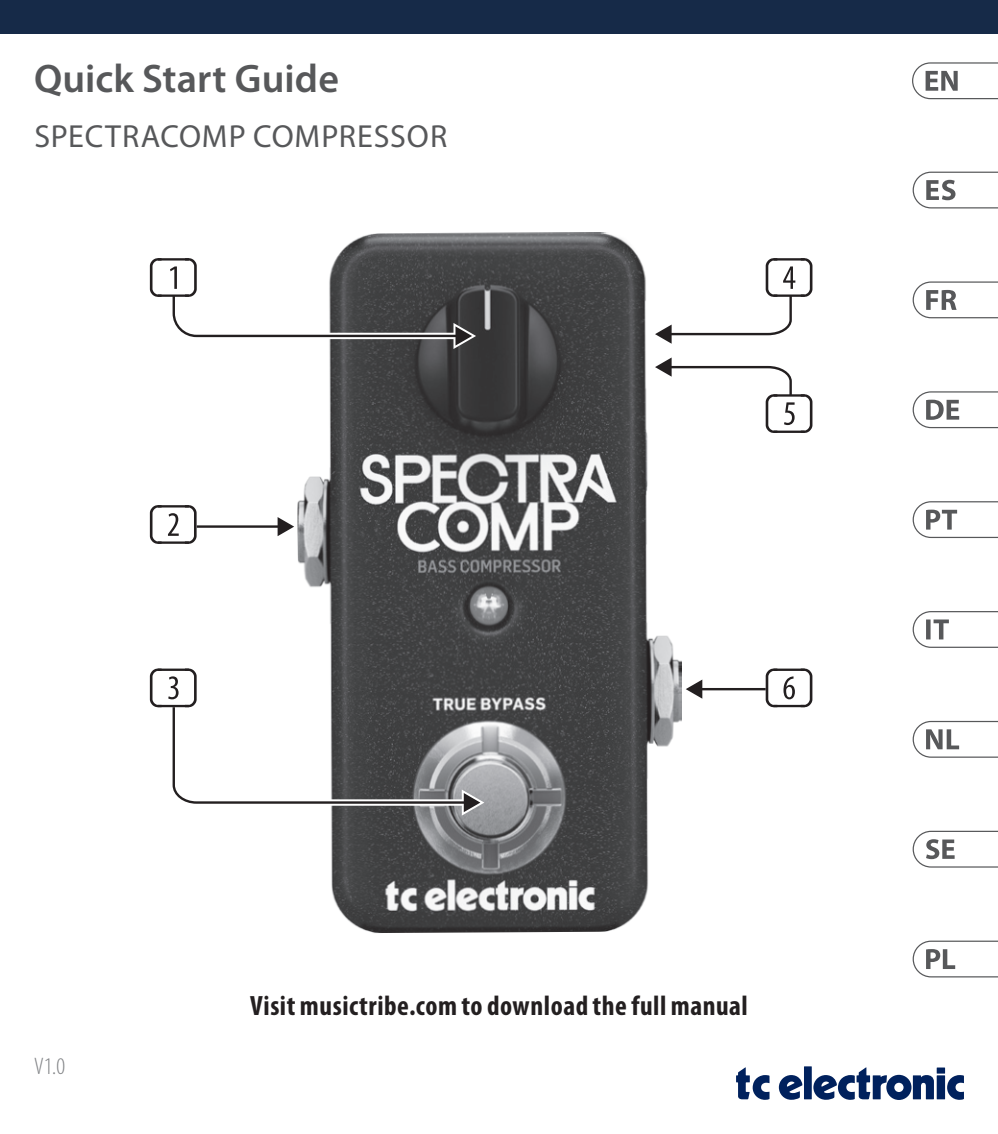
<style>
.page{position:relative;width:998px;height:1134px;background:#fff}
.page>*{position:absolute;margin:0;border:0;box-sizing:border-box;transform-origin:0 0}
.t1{font:52px "SQF Round Cond 1 D V1";color:#231f20}
.t2{font:600 40px "Myriad Pro";color:#57585a}
.t3{font:32px "Myriad Pro";letter-spacing:.03em;color:#57585a}
.Getting_Started_-_Te{font:700 condensed 28px "Myriad Pro";letter-spacing:.02em;color:#231f20}
.CVR_-_Item_Num{font:300 condensed 24px "Myriad Pro";color:#808285}
</style>
<div class="page">
<img style="left:297px;top:232px;width:385px;height:701px">
<svg style="left:172px;top:705px;width:316px;height:114px"></svg>
<hr style="left:197px;top:525px;width:83px;height:3px;background:#231f20">
<svg style="left:278px;top:517px;width:16px;height:19px"></svg>
<hr style="left:699px;top:688px;width:67px;height:2px;background:#231f20">
<svg style="left:686px;top:679px;width:16px;height:20px"></svg>
<svg style="left:172px;top:278px;width:308px;height:74px"></svg>
<svg style="left:647px;top:289px;width:145px;height:113px"></svg>
<div style="left:804px;top:1066px;width:8px;height:33px;background:#00215d"></div>
<div style="left:937px;top:1075px;width:8px;height:24px;background:#00215d"></div>
<div style="left:937px;top:1067px;width:8px;height:6px;background:#00215d"></div>
<svg style="left:947px;top:1075px;width:17px;height:25px"></svg>
<svg style="left:736px;top:1067px;width:33px;height:33px"></svg>
<svg style="left:779px;top:1075px;width:23px;height:25px"></svg>
<svg style="left:813px;top:1067px;width:121px;height:33px"></svg>
<div style="left:0;top:0;width:998px;height:34px;background:#162a48"></div>
<svg style="left:912px;top:62px;width:86px;height:38px"></svg>
<svg style="left:912px;top:171px;width:86px;height:38px"></svg>
<svg style="left:912px;top:281px;width:86px;height:38px"></svg>
<svg style="left:912px;top:391px;width:86px;height:38px"></svg>
<svg style="left:912px;top:501px;width:86px;height:37px"></svg>
<svg style="left:912px;top:611px;width:86px;height:37px"></svg>
<svg style="left:912px;top:720px;width:86px;height:38px"></svg>
<svg style="left:912px;top:830px;width:86px;height:38px"></svg>
<svg style="left:912px;top:940px;width:86px;height:38px"></svg>
<h2 class="t2" style="left:34px;top:53px;width:306px">Quick Start Guide</h2>
<p class="t3" style="left:34px;top:117px;width:414px">SPECTRACOMP COMPRESSOR</p>
<p class="t1" style="left:150px;top:258px;width:48px">(1)</p>
<p class="t1" style="left:150px;top:505px;width:48px">(2)</p>
<p class="t1" style="left:766px;top:258px;width:48px">(4)</p>
<p class="t1" style="left:766px;top:394px;width:48px">(5)</p>
<p class="t1" style="left:150px;top:669px;width:48px">(3)</p>
<p class="t1" style="left:766px;top:669px;width:48px">(6)</p>
<p class="CVR_-_Item_Num" style="left:34px;top:1054px;width:33px">V1.0</p>
<p class="Getting_Started_-_Te" style="left:250px;top:988px;width:499px">Visit musictribe.com to download the full manual</p>
</div>
